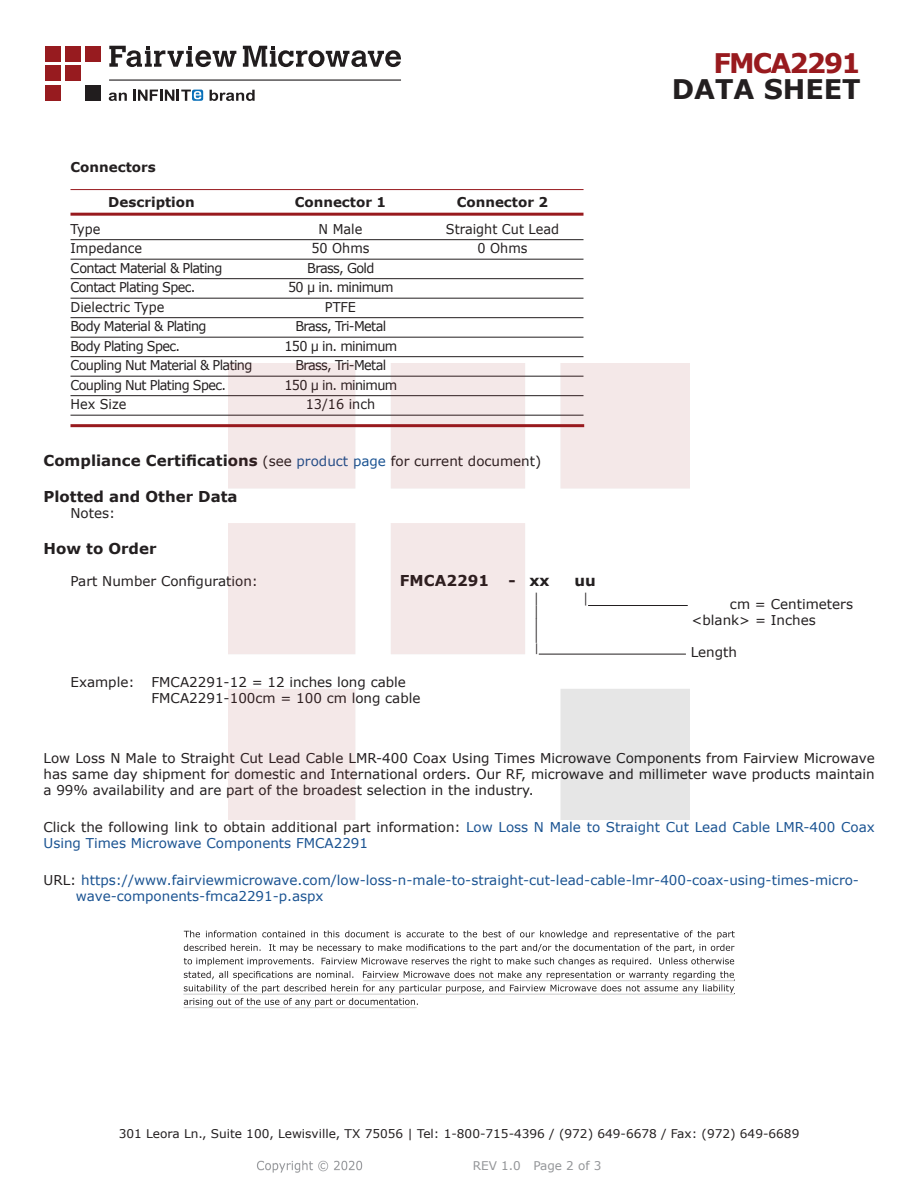
<style>
.page{position:relative;width:918px;height:1188px;background:#fff}
.page>*{position:absolute;margin:0;border:0;box-sizing:border-box;transform-origin:0 0}
.t1{font:700 27px "Verdana";color:#231f20}
.FM{font:700 27px "Verdana";letter-spacing:-.07em;color:#981a1e}
.Specs_Para{font:25.8px "Verdana";color:#231f20;scale:.39 1}
.Head1_for_Compliance{font:700 15px "Verdana";color:#231f20}
.Specs_Para-2{font:700 15px "Verdana";color:#231f20}
.Web_Description_Para{font:13.5px/16.2px "Verdana";color:#231f20;text-align:justify}
.Table_Body_Connector{font:13.5px "Verdana";letter-spacing:-.05em;color:#231f20;scale:.95 1}
.URL_para{font:13.5px/16.2px "Verdana";color:#1a5392}
.Web_Description_Para-2{font:13.5px/16.2px "Verdana";color:#1a5392}
.Specs_Para-3{font:13.5px "Verdana";color:#231f20}
.Table_Body_Connector-2{font:13.5px "Verdana";color:#231f20;scale:.95 1}
.Table_Header_Connect{font:700 13.5px "Verdana";color:#231f20}
.Head2{font:700 13.5px "Verdana";color:#231f20}
.Specs_Para-4{font:13.5px "Verdana";color:#231f20;scale:.75 1}
.t2{font:12px "Verdana";color:#231f20}
.REV_Info{font:12px "Verdana";color:#939598}
.Specs_Para-5{font:11.25px "Verdana";color:#231f20;scale:.86 1}
.s1{font-weight:400;font-size:13.5px}
.s2{font-weight:400;font-size:13.5px;color:#1a5392}
.s3{color:#231f20}
</style>
<div class="page">
<hr style="left:70px;top:189px;width:514px;height:1px;background:#981a1e">
<hr style="left:70px;top:213px;width:514px;height:3px;background:#981a1e">
<hr style="left:70px;top:239px;width:514px;height:1px;background:#231f20">
<hr style="left:70px;top:259px;width:514px;height:1px;background:#231f20">
<hr style="left:70px;top:278px;width:514px;height:1px;background:#231f20">
<hr style="left:70px;top:298px;width:514px;height:1px;background:#231f20">
<hr style="left:70px;top:317px;width:514px;height:1px;background:#231f20">
<hr style="left:70px;top:337px;width:514px;height:1px;background:#231f20">
<hr style="left:70px;top:356px;width:514px;height:1px;background:#231f20">
<hr style="left:70px;top:376px;width:514px;height:1px;background:#231f20">
<hr style="left:70px;top:395px;width:514px;height:1px;background:#231f20">
<hr style="left:70px;top:415px;width:514px;height:1px;background:#231f20">
<hr style="left:70px;top:424px;width:514px;height:3px;background:#981a1e">
<svg style="left:184px;top:930px;width:551px;height:77px"></svg>
<hr style="left:363px;top:980px;width:372px;height:1px;background:#231f20">
<hr style="left:183px;top:994px;width:551px;height:1px;background:#231f20">
<hr style="left:184px;top:1007px;width:233px;height:1px;background:#231f20">
<img style="left:257px;top:1160px;width:106px;height:13px">
<img style="left:228px;top:364px;width:462px;height:456px">
<div style="left:45px;top:46px;width:16px;height:15px;background:#971b1f"></div>
<div style="left:65px;top:66px;width:16px;height:15px;background:#971b1f"></div>
<div style="left:85px;top:85px;width:16px;height:16px;background:#211d1e"></div>
<div style="left:45px;top:85px;width:16px;height:16px;background:#971b1f"></div>
<div style="left:85px;top:46px;width:16px;height:15px;background:#971b1f"></div>
<div style="left:45px;top:66px;width:16px;height:15px;background:#971b1f"></div>
<div style="left:65px;top:46px;width:16px;height:15px;background:#971b1f"></div>
<svg style="left:109px;top:46px;width:292px;height:21px"></svg>
<svg style="left:192px;top:90px;width:11px;height:11px"></svg>
<svg style="left:133px;top:90px;width:68px;height:11px"></svg>
<svg style="left:210px;top:90px;width:45px;height:11px"></svg>
<svg style="left:109px;top:93px;width:18px;height:8px"></svg>
<hr style="left:109px;top:80px;width:292px;height:1px;background:#211d1e">
<p class="Head2" style="left:70px;top:158px;width:87px">Connectors</p>
<p class="Table_Header_Connect" style="left:108px;top:192px;width:88px">Description</p>
<p class="Table_Header_Connect" style="left:295px;top:192px;width:93px">Connector 1</p>
<p class="Table_Header_Connect" style="left:457px;top:192px;width:93px">Connector 2</p>
<p class="Table_Body_Connector" style="left:70px;top:219px;width:33px">Type</p>
<p class="Table_Body_Connector" style="left:319px;top:219px;width:48px">N Male</p>
<p class="Table_Body_Connector-2" style="left:446px;top:219px;width:121px">Straight Cut Lead</p>
<p class="Table_Body_Connector-2" style="left:70px;top:239px;width:77px">Impedance</p>
<p class="Table_Body_Connector" style="left:311px;top:239px;width:63px">50 Ohms</p>
<p class="Table_Body_Connector" style="left:477px;top:239px;width:54px">0 Ohms</p>
<p class="Table_Body_Connector" style="left:70px;top:258px;width:161px">Contact Material &amp; Plating</p>
<p class="Table_Body_Connector" style="left:307px;top:258px;width:72px">Brass, Gold</p>
<p class="Table_Body_Connector" style="left:70px;top:278px;width:133px">Contact Plating Spec.</p>
<p class="Table_Body_Connector" style="left:288px;top:278px;width:113px">50 µ in. minimum</p>
<p class="Table_Body_Connector-2" style="left:70px;top:297px;width:100px">Dielectric Type</p>
<p class="Table_Body_Connector" style="left:325px;top:297px;width:34px">PTFE</p>
<p class="Table_Body_Connector" style="left:70px;top:317px;width:145px">Body Material &amp; Plating</p>
<p class="Table_Body_Connector" style="left:295px;top:317px;width:97px">Brass, Tri-Metal</p>
<p class="Table_Body_Connector" style="left:70px;top:336px;width:117px">Body Plating Spec.</p>
<p class="Table_Body_Connector" style="left:284px;top:336px;width:120px">150 µ in. minimum</p>
<p class="Table_Body_Connector" style="left:70px;top:356px;width:193px">Coupling Nut Material &amp; Plating</p>
<p class="Table_Body_Connector" style="left:295px;top:356px;width:97px">Brass, Tri-Metal</p>
<p class="Table_Body_Connector" style="left:70px;top:375px;width:165px">Coupling Nut Plating Spec.</p>
<p class="Table_Body_Connector" style="left:284px;top:375px;width:120px">150 µ in. minimum</p>
<p class="Table_Body_Connector" style="left:70px;top:395px;width:60px">Hex Size</p>
<p class="Table_Body_Connector" style="left:306px;top:395px;width:75px">13/16 inch</p>
<p class="FM" style="left:714px;top:44px;width:149px">FMCA2291</p>
<p class="t1" style="left:672px;top:70px;width:191px">DATA SHEET</p>
<p class="Head1_for_Compliance" style="left:44px;top:450px;width:499px">Compliance Certifications <span class="s1">(see</span> <span class="s2">product page</span> <span class="s1">for current document)</span></p>
<p class="Head1_for_Compliance" style="left:44px;top:486px;width:196px">Plotted and Other Data</p>
<p class="Specs_Para-3" style="left:70px;top:504px;width:46px">Notes:</p>
<p class="Head1_for_Compliance" style="left:44px;top:538px;width:115px">How to Order</p>
<p class="Specs_Para-3" style="left:70px;top:572px;width:189px">Part Number Configuration:</p>
<p class="Specs_Para-2" style="left:400px;top:570px;width:91px">FMCA2291</p>
<p class="Specs_Para-2" style="left:509px;top:570px;width:43px">- xx</p>
<p class="Specs_Para-2" style="left:575px;top:570px;width:23px">uu</p>
<p class="Specs_Para-4" style="left:534px;top:589px;width:8px">|</p>
<p class="Specs_Para-4" style="left:584px;top:589px;width:8px">|</p>
<p class="Specs_Para-3" style="left:730px;top:595px;width:125px">cm = Centimeters</p>
<p class="Specs_Para-4" style="left:534px;top:602px;width:8px">|</p>
<p class="Specs_Para-3" style="left:692px;top:611px;width:126px">&lt;blank&gt; = Inches</p>
<p class="Specs_Para" style="left:534px;top:611px;width:13px">|</p>
<p class="Specs_Para-5" style="left:534px;top:640px;width:7px">|</p>
<p class="Specs_Para-3" style="left:691px;top:643px;width:48px">Length</p>
<p class="Specs_Para-3" style="left:70px;top:673px;width:66px">Example:</p>
<p class="Specs_Para-3" style="left:152px;top:673px;width:256px">FMCA2291-12 = 12 inches long cable</p>
<p class="Specs_Para-3" style="left:152px;top:689px;width:271px">FMCA2291-100cm = 100 cm long cable</p>
<p class="Web_Description_Para" style="left:44px;top:750px;width:833px">Low Loss N Male to Straight Cut Lead Cable LMR-400 Coax Using Times Microwave Components from Fairview Microwave has same day shipment for domestic and International orders. Our RF, microwave and millimeter wave products maintain a 99% availability and are part of the broadest selection in the industry.</p>
<p class="Web_Description_Para-2" style="left:44px;top:819px;width:833px"><span class="s3">Click the following link to obtain additional part information:</span> Low Loss N Male to Straight Cut Lead Cable LMR-400 Coax<br>Using Times Microwave Components FMCA2291</p>
<p class="URL_para" style="left:76px;top:871px;width:785px;text-indent:-32px"><span class="s3">URL:</span> https://www.fairviewmicrowave.com/low-loss-n-male-to-straight-cut-lead-cable-lmr-400-coax-using-times-micro&shy;wave-components-fmca2291-p.aspx</p>
<p class="t2" style="left:119px;top:1125px;width:682px">301 Leora Ln., Suite 100, Lewisville, TX 75056 | Tel: 1-800-715-4396 / (972) 649-6678 / Fax: (972) 649-6689</p>
<p class="REV_Info" style="left:473px;top:1157px;width:130px">REV 1.0 Page 2 of 3</p>
</div>
